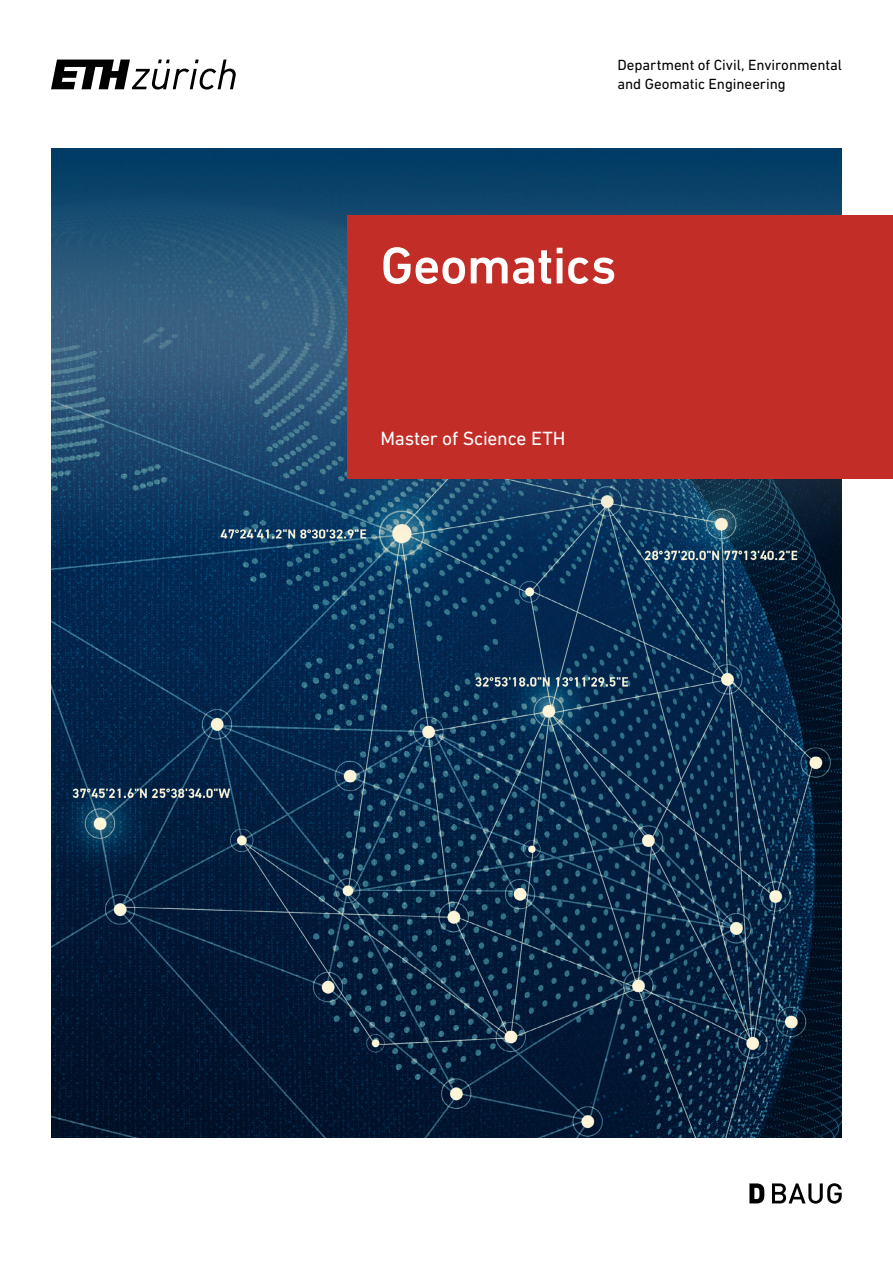
<style>
.page{position:relative;width:893px;height:1263px;background:#fff}
.page>*{position:absolute;margin:0;border:0;box-sizing:border-box;transform-origin:0 0}
.Headline_A4-L__DIN_N{font:500 52.5px "DIN Next W1 G";letter-spacing:-.01em;color:#fff}
.Untertitel_A4__DIN_N{font:19.5px "DIN Next W1 G";letter-spacing:-.015em;color:#fff}
.ETH-Organisationsein{font:15px/19.5px "DIN Next W1 G";letter-spacing:-.005em;color:#000}
</style>
<div class="page">
<svg style="left:51px;top:60px;width:185px;height:30px"></svg>
<img style="left:51px;top:149px;width:791px;height:988px">
<div style="left:348px;top:215px;width:545px;height:263px;background:#c32d28"></div>
<svg style="left:749px;top:1183px;width:16px;height:20px"></svg>
<svg style="left:772px;top:1183px;width:70px;height:20px"></svg>
<p class="ETH-Organisationsein" style="left:617px;top:55px;width:226px">Department of Civil, Environmental and Geomatic Engineering</p>
<p class="Headline_A4-L__DIN_N" style="left:381px;top:235px;width:238px">Geomatics</p>
<p class="Untertitel_A4__DIN_N" style="left:381px;top:428px;width:187px">Master of Science ETH</p>
</div>
